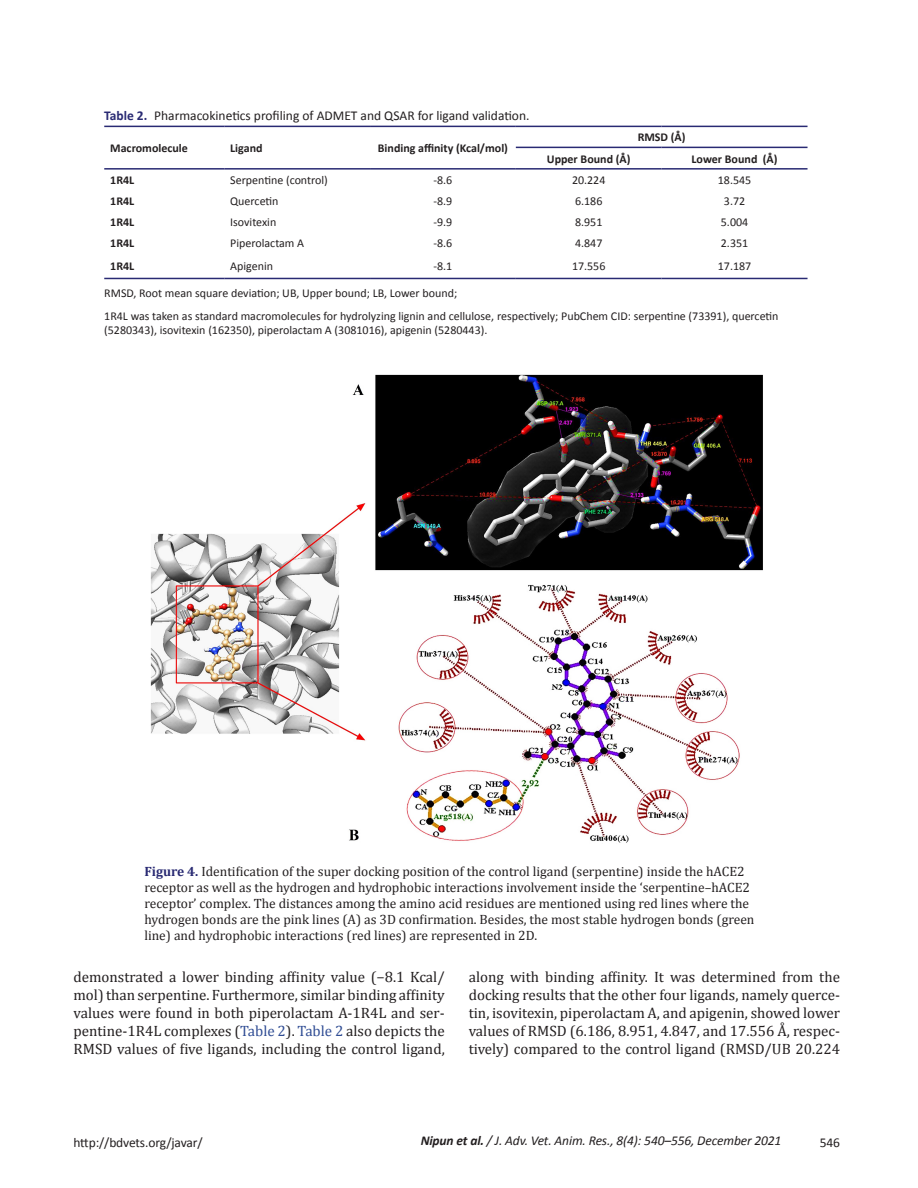
<style>
.page{position:relative;width:918px;height:1188px;background:#fff}
.page>*{position:absolute;margin:0;border:0;box-sizing:border-box;transform-origin:0 0}
.Para_1st{font:15px/18px "Cambria";color:#231f20;text-align:justify}
.t1{font:13.5px/16.2px "Cambria";color:#231f20}
.Table_Caption{font:13.5px "Calibri";color:#231f20}
.t2{font:italic 13.5px "Calibri";letter-spacing:-.01em;color:#231f20}
.Table_Source{font:12px/14.4px "Calibri";color:#231f20}
.Table_text{font:12px "Calibri";color:#231f20}
.Table_text-2{font:700 12px "Calibri";color:#231f20}
.s1{font-weight:700;color:#292a73}
.s2{color:#304d94}
.s3{font-weight:700}
</style>
<div class="page">
<svg style="left:104px;top:127px;width:704px;height:151px"></svg>
<hr style="left:104px;top:168px;width:120px;height:2px;background:#292a73">
<hr style="left:224px;top:168px;width:146px;height:2px;background:#292a73">
<hr style="left:370px;top:168px;width:146px;height:2px;background:#292a73">
<hr style="left:104px;top:126px;width:120px;height:1px;background:#292a73">
<hr style="left:224px;top:126px;width:146px;height:1px;background:#292a73">
<hr style="left:370px;top:126px;width:146px;height:1px;background:#292a73">
<hr style="left:516px;top:126px;width:146px;height:1px;background:#292a73">
<hr style="left:662px;top:126px;width:146px;height:1px;background:#292a73">
<hr style="left:104px;top:278px;width:120px;height:1px;background:#292a73">
<hr style="left:224px;top:278px;width:146px;height:1px;background:#292a73">
<hr style="left:370px;top:278px;width:146px;height:1px;background:#292a73">
<hr style="left:516px;top:278px;width:146px;height:1px;background:#292a73">
<hr style="left:662px;top:278px;width:146px;height:1px;background:#292a73">
<hr style="left:516px;top:147px;width:146px;height:1px;background:#292a73">
<hr style="left:662px;top:147px;width:146px;height:1px;background:#292a73">
<hr style="left:516px;top:168px;width:146px;height:2px;background:#292a73">
<hr style="left:662px;top:168px;width:146px;height:2px;background:#292a73">
<img style="left:150px;top:374px;width:613px;height:469px">
<div style="left:152px;top:380px;width:70px;height:19px;background:#fff"></div>
<p class="Table_Caption" style="left:104px;top:107px;width:427px"><span class="s1">Table 2.</span> Pharmacokinetics profiling of ADMET and QSAR for ligand validation.</p>
<p class="Table_text-2" style="left:110px;top:141px;width:79px">Macromolecule</p>
<p class="Table_text-2" style="left:230px;top:141px;width:34px">Ligand</p>
<p class="Table_text-2" style="left:378px;top:141px;width:132px">Binding affinity (Kcal/mol)</p>
<p class="Table_text-2" style="left:638px;top:130px;width:49px">RMSD (Å)</p>
<p class="Table_text-2" style="left:547px;top:151px;width:85px">Upper Bound (Å)</p>
<p class="Table_text-2" style="left:692px;top:151px;width:88px">Lower Bound (Å)</p>
<p class="Table_text-2" style="left:110px;top:172px;width:25px">1R4L</p>
<p class="Table_text" style="left:230px;top:172px;width:99px">Serpentine (control)</p>
<p class="Table_text" style="left:434px;top:172px;width:20px">-8.6</p>
<p class="Table_text" style="left:572px;top:172px;width:35px">20.224</p>
<p class="Table_text" style="left:718px;top:172px;width:35px">18.545</p>
<p class="Table_text-2" style="left:110px;top:193px;width:25px">1R4L</p>
<p class="Table_text" style="left:230px;top:193px;width:50px">Quercetin</p>
<p class="Table_text" style="left:434px;top:193px;width:20px">-8.9</p>
<p class="Table_text" style="left:575px;top:193px;width:29px">6.186</p>
<p class="Table_text" style="left:724px;top:193px;width:23px">3.72</p>
<p class="Table_text-2" style="left:110px;top:214px;width:25px">1R4L</p>
<p class="Table_text" style="left:230px;top:214px;width:48px">Isovitexin</p>
<p class="Table_text" style="left:434px;top:214px;width:20px">-9.9</p>
<p class="Table_text" style="left:575px;top:214px;width:29px">8.951</p>
<p class="Table_text" style="left:721px;top:214px;width:29px">5.004</p>
<p class="Table_text-2" style="left:110px;top:235px;width:25px">1R4L</p>
<p class="Table_text" style="left:230px;top:235px;width:75px">Piperolactam A</p>
<p class="Table_text" style="left:434px;top:235px;width:20px">-8.6</p>
<p class="Table_text" style="left:575px;top:235px;width:29px">4.847</p>
<p class="Table_text" style="left:721px;top:235px;width:29px">2.351</p>
<p class="Table_text-2" style="left:110px;top:259px;width:25px">1R4L</p>
<p class="Table_text" style="left:230px;top:259px;width:44px">Apigenin</p>
<p class="Table_text" style="left:434px;top:259px;width:20px">-8.1</p>
<p class="Table_text" style="left:572px;top:259px;width:35px">17.556</p>
<p class="Table_text" style="left:718px;top:259px;width:35px">17.187</p>
<p class="Table_Source" style="left:104px;top:285px;width:355px">RMSD, Root mean square deviation; UB, Upper bound; LB, Lower bound;</p>
<p class="Table_Source" style="left:104px;top:308px;width:676px">1R4L was taken as standard macromolecules for hydrolyzing lignin and cellulose, respectively; PubChem CID: serpentine (73391), quercetin (5280343), isovitexin (162350), piperolactam A (3081016), apigenin (5280443).</p>
<p class="t1" style="left:144px;top:863px;width:612px"><span class="s1">Figure 4.</span> Identification of the super docking position of the control ligand (serpentine) inside the hACE2 receptor as well as the hydrogen and hydrophobic interactions involvement inside the ‘serpentine–hACE2 receptor’ complex. The distances among the amino acid residues are mentioned using red lines where the hydrogen bonds are the pink lines (A) as 3D confirmation. Besides, the most stable hydrogen bonds (green line) and hydrophobic interactions (red lines) are represented in 2D.</p>
<p class="Para_1st" style="left:74px;top:968px;width:373px">demonstrated a lower binding affinity value (−8.1 Kcal/ mol) than serpentine. Furthermore, similar binding affinity values were found in both piperolactam A-1R4L and ser&shy;pentine-1R4L complexes (<span class="s2">Table 2</span>). <span class="s2">Table 2</span> also depicts the RMSD values of five ligands, including the control ligand,</p>
<p class="Para_1st" style="left:469px;top:968px;width:373px">along with binding affinity. It was determined from the docking results that the other four ligands, namely querce&shy;tin, isovitexin, piperolactam A, and apigenin, showed lower values of RMSD (6.186, 8.951, 4.847, and 17.556 Å, respec&shy;tively) compared to the control ligand (RMSD/UB 20.224</p>
<p class="Table_Caption" style="left:74px;top:1134px;width:131px">http://bdvets.org/javar/</p>
<p class="t2" style="left:421px;top:1132px;width:362px"><span class="s3">Nipun et al.</span> / J. Adv. Vet. Anim. Res., 8(4): 540–556, December 2021</p>
<p class="Table_Caption" style="left:820px;top:1134px;width:22px">546</p>
</div>
